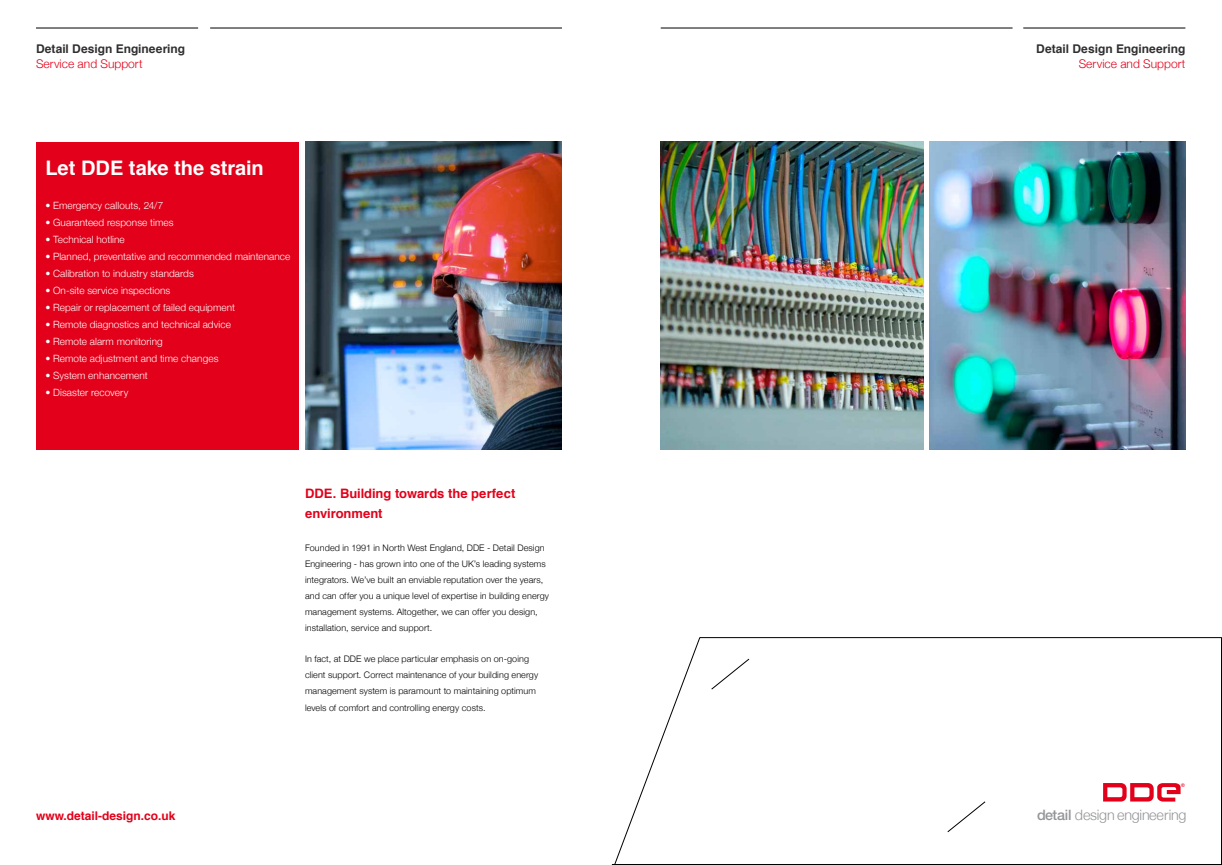
<style>
.page{position:relative;width:1222px;height:865px;background:#fff}
.page>*{position:absolute;margin:0;border:0;box-sizing:border-box;transform-origin:0 0}
.t1{font:700 20px "Helvetica";color:#fff}
.t2{font:300 14.3px "Helvetica Neue";letter-spacing:-.02em;color:#949597}
.t3{font:700 13px/20.7px "Helvetica";color:#e2001a}
.t4{font:700 12px "Helvetica";color:#2f2f2f}
.t5{font:300 12px "Helvetica Neue";color:#e2001a}
.t6{font:700 12px "Helvetica";color:#e2001a}
.t7{font:300 10px "Helvetica Neue";letter-spacing:.005em;color:#fff}
.t8{font:300 9px/15.9px "Helvetica Neue";letter-spacing:.01em;color:#000}
.t9{font:700 5px "Helvetica";color:#e2001a}
.s1{font-weight:500}
</style>
<div class="page">
<hr style="left:36px;top:28px;width:162px;height:1px;background:#000">
<hr style="left:210px;top:28px;width:352px;height:1px;background:#000">
<hr style="left:661px;top:28px;width:351px;height:1px;background:#000">
<div style="left:36px;top:142px;width:263px;height:307px;background:#e2001a"></div>
<svg style="left:614px;top:637px;width:608px;height:227px"></svg>
<hr style="left:1023px;top:28px;width:162px;height:1px;background:#000">
<svg style="left:711px;top:658px;width:38px;height:31px"></svg>
<svg style="left:947px;top:801px;width:38px;height:31px"></svg>
<img style="left:306px;top:142px;width:256px;height:307px">
<img style="left:660px;top:142px;width:263px;height:307px">
<img style="left:930px;top:142px;width:256px;height:307px">
<h3 class="t4" style="left:36px;top:39px;width:151px">Detail Design Engineering</h3>
<h3 class="t5" style="left:36px;top:56px;width:108px">Service and Support</h3>
<h1 class="t1" style="left:45px;top:152px;width:220px">Let DDE take the strain</h1>
<p class="t7" style="left:45px;top:200px;width:119px">• Emergency callouts, 24/7</p>
<p class="t7" style="left:45px;top:217px;width:130px">• Guaranteed response times</p>
<p class="t7" style="left:45px;top:233px;width:81px">• Technical hotline</p>
<p class="t7" style="left:45px;top:250px;width:247px">• Planned, preventative and recommended maintenance</p>
<p class="t7" style="left:45px;top:267px;width:150px">• Calibration to industry standards</p>
<p class="t7" style="left:45px;top:284px;width:127px">• On-site service inspections</p>
<p class="t7" style="left:45px;top:301px;width:191px">• Repair or replacement of failed equipment</p>
<p class="t7" style="left:45px;top:318px;width:187px">• Remote diagnostics and technical advice</p>
<p class="t7" style="left:45px;top:335px;width:119px">• Remote alarm monitoring</p>
<p class="t7" style="left:45px;top:352px;width:175px">• Remote adjustment and time changes</p>
<p class="t7" style="left:45px;top:369px;width:104px">• System enhancement</p>
<p class="t7" style="left:45px;top:386px;width:85px">• Disaster recovery</p>
<h3 class="t3" style="left:305px;top:483px;width:212px">DDE. Building towards the perfect environment</h3>
<p class="t8" style="left:305px;top:540px;width:246px">Founded in 1991 in North West England, DDE - Detail Design Engineering - has grown into one of the UK’s leading systems integrators. We’ve built an enviable reputation over the years, and can offer you a unique level of expertise in building energy management systems. Altogether, we can offer you design, installation, service and support.</p>
<p class="t8" style="left:305px;top:651px;width:235px">In fact, at DDE we place particular emphasis on on-going client support. Correct maintenance of your building energy management system is paramount to maintaining optimum</p>
<p class="t8" style="left:305px;top:699px;width:182px">levels of comfort and controlling energy costs.</p>
<h3 class="t6" style="left:36px;top:805px;width:141px">www.detail-design.co.uk</h3>
<h3 class="t4" style="left:1036px;top:39px;width:151px">Detail Design Engineering</h3>
<h3 class="t5" style="left:1079px;top:56px;width:108px">Service and Support</h3>
<p class="t9" style="left:1181px;top:780px;width:5px">©</p>
<h2 class="t2" style="left:1037px;top:805px;width:151px"><span class="s1">detail</span> design engineering</h2>
</div>
